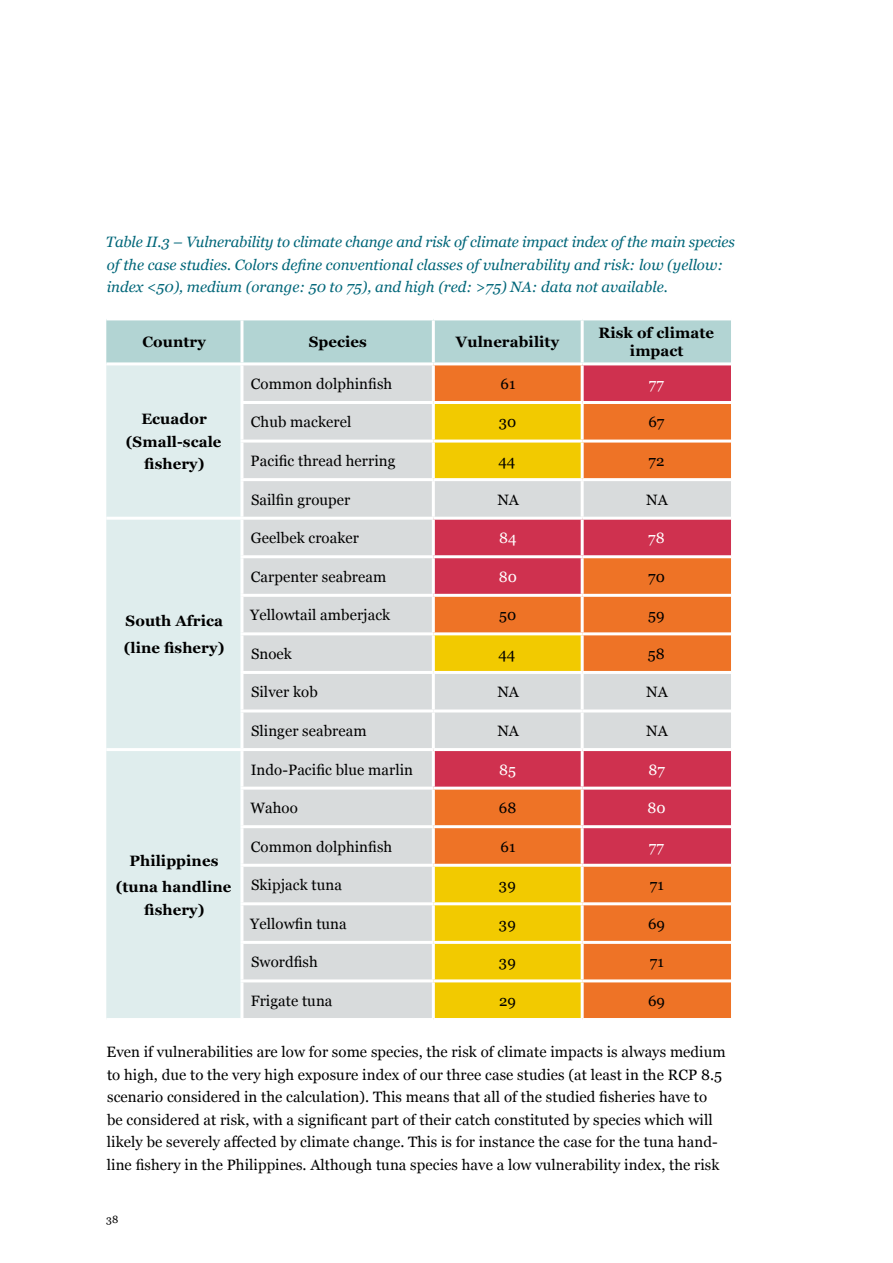
<style>
.page{position:relative;width:893px;height:1263px;background:#fff}
.page>*{position:absolute;margin:0;border:0;box-sizing:border-box;transform-origin:0 0}
.t1{font:15px/22.5px "Georgia";letter-spacing:.005em;color:#000}
.t2{font:italic 15px/22.5px "Georgia";color:#006679}
.t3{font:700 15px/22.5px "Georgia";letter-spacing:.005em;color:#000;text-align:center}
.t4{font:15px "Georgia";letter-spacing:.005em;color:#fff}
.t5{font:10.5px "Georgia";color:#000}
</style>
<div class="page">
<div style="left:106px;top:320px;width:625px;height:42px;background:#b2d4d3"></div>
<div style="left:106px;top:365px;width:134px;height:653px;background:#dfeded"></div>
<div style="left:243px;top:365px;width:189px;height:653px;background:#d8dbdc"></div>
<svg style="left:435px;top:365px;width:296px;height:653px;background:#eb813e"></svg>
<div style="left:582px;top:364px;width:149px;height:38px;background:#cf314f"></div>
<svg style="left:435px;top:404px;width:146px;height:614px;background:#eecc21"></svg>
<svg style="left:435px;top:520px;width:296px;height:344px;background:#dd765d"></svg>
<hr style="left:240px;top:320px;width:3px;height:42px;background:#fff">
<hr style="left:432px;top:320px;width:3px;height:42px;background:#fff">
<hr style="left:581px;top:320px;width:3px;height:42px;background:#fff">
<hr style="left:582px;top:362px;width:149px;height:3px;background:#fff">
<hr style="left:581px;top:365px;width:3px;height:36px;background:#fff">
<hr style="left:240px;top:401px;width:193px;height:3px;background:#fff">
<hr style="left:433px;top:401px;width:149px;height:3px;background:#fff">
<hr style="left:582px;top:401px;width:149px;height:3px;background:#fff">
<hr style="left:581px;top:404px;width:3px;height:36px;background:#fff">
<hr style="left:240px;top:440px;width:193px;height:3px;background:#fff">
<hr style="left:433px;top:440px;width:149px;height:3px;background:#fff">
<hr style="left:582px;top:440px;width:149px;height:3px;background:#fff">
<hr style="left:581px;top:443px;width:3px;height:35px;background:#fff">
<hr style="left:240px;top:478px;width:193px;height:3px;background:#fff">
<hr style="left:433px;top:478px;width:149px;height:3px;background:#fff">
<hr style="left:582px;top:478px;width:149px;height:3px;background:#fff">
<hr style="left:581px;top:481px;width:3px;height:36px;background:#fff">
<hr style="left:106px;top:517px;width:136px;height:3px;background:#fff">
<hr style="left:242px;top:517px;width:191px;height:3px;background:#fff">
<hr style="left:433px;top:517px;width:149px;height:3px;background:#fff">
<hr style="left:582px;top:517px;width:149px;height:3px;background:#fff">
<hr style="left:581px;top:520px;width:3px;height:35px;background:#fff">
<hr style="left:240px;top:555px;width:193px;height:3px;background:#fff">
<hr style="left:433px;top:555px;width:149px;height:3px;background:#fff">
<hr style="left:582px;top:555px;width:149px;height:3px;background:#fff">
<hr style="left:581px;top:558px;width:3px;height:36px;background:#fff">
<hr style="left:240px;top:594px;width:193px;height:3px;background:#fff">
<hr style="left:433px;top:594px;width:149px;height:3px;background:#fff">
<hr style="left:582px;top:594px;width:149px;height:3px;background:#fff">
<hr style="left:581px;top:597px;width:3px;height:35px;background:#fff">
<hr style="left:240px;top:632px;width:193px;height:3px;background:#fff">
<hr style="left:433px;top:632px;width:149px;height:3px;background:#fff">
<hr style="left:582px;top:632px;width:149px;height:3px;background:#fff">
<hr style="left:581px;top:635px;width:3px;height:36px;background:#fff">
<hr style="left:240px;top:671px;width:193px;height:3px;background:#fff">
<hr style="left:433px;top:671px;width:149px;height:3px;background:#fff">
<hr style="left:582px;top:671px;width:149px;height:3px;background:#fff">
<hr style="left:581px;top:674px;width:3px;height:35px;background:#fff">
<hr style="left:240px;top:709px;width:193px;height:3px;background:#fff">
<hr style="left:433px;top:709px;width:149px;height:3px;background:#fff">
<hr style="left:582px;top:709px;width:149px;height:3px;background:#fff">
<hr style="left:581px;top:712px;width:3px;height:36px;background:#fff">
<hr style="left:106px;top:748px;width:136px;height:3px;background:#fff">
<hr style="left:242px;top:748px;width:191px;height:3px;background:#fff">
<hr style="left:433px;top:748px;width:149px;height:3px;background:#fff">
<hr style="left:582px;top:748px;width:149px;height:3px;background:#fff">
<hr style="left:581px;top:751px;width:3px;height:36px;background:#fff">
<hr style="left:240px;top:787px;width:193px;height:3px;background:#fff">
<hr style="left:433px;top:787px;width:149px;height:3px;background:#fff">
<hr style="left:582px;top:787px;width:149px;height:3px;background:#fff">
<hr style="left:581px;top:790px;width:3px;height:35px;background:#fff">
<hr style="left:240px;top:825px;width:193px;height:3px;background:#fff">
<hr style="left:433px;top:825px;width:149px;height:3px;background:#fff">
<hr style="left:582px;top:825px;width:149px;height:3px;background:#fff">
<hr style="left:581px;top:828px;width:3px;height:36px;background:#fff">
<hr style="left:240px;top:864px;width:193px;height:3px;background:#fff">
<hr style="left:433px;top:864px;width:149px;height:3px;background:#fff">
<hr style="left:582px;top:864px;width:149px;height:3px;background:#fff">
<hr style="left:581px;top:867px;width:3px;height:35px;background:#fff">
<hr style="left:240px;top:902px;width:193px;height:3px;background:#fff">
<hr style="left:433px;top:902px;width:149px;height:3px;background:#fff">
<hr style="left:582px;top:902px;width:149px;height:3px;background:#fff">
<hr style="left:581px;top:905px;width:3px;height:36px;background:#fff">
<hr style="left:240px;top:941px;width:193px;height:3px;background:#fff">
<hr style="left:433px;top:941px;width:149px;height:3px;background:#fff">
<hr style="left:582px;top:941px;width:149px;height:3px;background:#fff">
<hr style="left:581px;top:944px;width:3px;height:35px;background:#fff">
<hr style="left:240px;top:979px;width:193px;height:3px;background:#fff">
<hr style="left:433px;top:979px;width:149px;height:3px;background:#fff">
<hr style="left:582px;top:979px;width:149px;height:3px;background:#fff">
<hr style="left:581px;top:982px;width:3px;height:36px;background:#fff">
<p class="t2" style="left:106px;top:230px;width:631px">Table II.3 – Vulnerability to climate change and risk of climate impact index of the main species of the case studies. Colors define conventional classes of vulnerability and risk: low (yellow: index &lt;50), medium (orange: 50 to 75), and high (red: &gt;75) NA: data not available.</p>
<p class="t3" style="left:142px;top:330px;width:65px">Country</p>
<p class="t3" style="left:309px;top:330px;width:60px">Species</p>
<p class="t3" style="left:456px;top:330px;width:105px">Vulnerability</p>
<p class="t3" style="left:598px;top:323px;width:117px;line-height:18px">Risk of climate impact</p>
<p class="t3" style="left:126px;top:407px;width:97px">Ecuador (Small-scale fishery)</p>
<p class="t3" style="left:124px;top:607px;width:102px;line-height:26.7px;text-align:left">South Africa (line fishery)</p>
<p class="t1" style="left:251px;top:372px;width:143px">Common dolphinfish</p>
<p class="t1" style="left:500px;top:372px;width:17px">61</p>
<p class="t4" style="left:649px;top:373px;width:17px">77</p>
<p class="t1" style="left:251px;top:410px;width:102px">Chub mackerel</p>
<p class="t1" style="left:499px;top:410px;width:19px">30</p>
<p class="t1" style="left:648px;top:410px;width:18px">67</p>
<p class="t1" style="left:251px;top:449px;width:146px">Pacific thread herring</p>
<p class="t1" style="left:498px;top:449px;width:19px">44</p>
<p class="t1" style="left:648px;top:449px;width:17px">72</p>
<p class="t1" style="left:251px;top:488px;width:101px">Sailfin grouper</p>
<p class="t1" style="left:497px;top:488px;width:23px">NA</p>
<p class="t1" style="left:646px;top:488px;width:23px">NA</p>
<p class="t1" style="left:251px;top:526px;width:110px">Geelbek croaker</p>
<p class="t4" style="left:499px;top:527px;width:19px">84</p>
<p class="t4" style="left:648px;top:527px;width:18px">78</p>
<p class="t1" style="left:251px;top:565px;width:137px">Carpenter seabream</p>
<p class="t4" style="left:499px;top:566px;width:20px">80</p>
<p class="t1" style="left:648px;top:565px;width:18px">70</p>
<p class="t1" style="left:250px;top:603px;width:142px">Yellowtail amberjack</p>
<p class="t1" style="left:499px;top:603px;width:19px">50</p>
<p class="t1" style="left:648px;top:603px;width:18px">59</p>
<p class="t1" style="left:251px;top:642px;width:42px">Snoek</p>
<p class="t1" style="left:498px;top:642px;width:19px">44</p>
<p class="t1" style="left:648px;top:642px;width:18px">58</p>
<p class="t1" style="left:251px;top:680px;width:68px">Silver kob</p>
<p class="t1" style="left:497px;top:680px;width:23px">NA</p>
<p class="t1" style="left:646px;top:680px;width:23px">NA</p>
<p class="t1" style="left:251px;top:719px;width:117px">Slinger seabream</p>
<p class="t1" style="left:497px;top:719px;width:23px">NA</p>
<p class="t1" style="left:646px;top:719px;width:23px">NA</p>
<p class="t1" style="left:251px;top:757px;width:164px">Indo-Pacific blue marlin</p>
<p class="t4" style="left:499px;top:758px;width:18px">85</p>
<p class="t4" style="left:648px;top:758px;width:18px">87</p>
<p class="t1" style="left:250px;top:796px;width:49px">Wahoo</p>
<p class="t1" style="left:499px;top:796px;width:19px">68</p>
<p class="t4" style="left:648px;top:797px;width:20px">80</p>
<p class="t1" style="left:251px;top:835px;width:143px">Common dolphinfish</p>
<p class="t1" style="left:500px;top:835px;width:17px">61</p>
<p class="t4" style="left:649px;top:835px;width:17px">77</p>
<p class="t1" style="left:251px;top:873px;width:92px">Skipjack tuna</p>
<p class="t1" style="left:499px;top:873px;width:18px">39</p>
<p class="t1" style="left:650px;top:873px;width:16px">71</p>
<p class="t1" style="left:250px;top:912px;width:98px">Yellowfin tuna</p>
<p class="t1" style="left:499px;top:912px;width:18px">39</p>
<p class="t1" style="left:648px;top:912px;width:19px">69</p>
<p class="t1" style="left:251px;top:950px;width:68px">Swordfish</p>
<p class="t1" style="left:499px;top:950px;width:18px">39</p>
<p class="t1" style="left:650px;top:950px;width:16px">71</p>
<p class="t1" style="left:251px;top:989px;width:83px">Frigate tuna</p>
<p class="t1" style="left:499px;top:989px;width:18px">29</p>
<p class="t1" style="left:648px;top:989px;width:19px">69</p>
<p class="t1" style="left:106px;top:1040px;width:621px">Even if vulnerabilities are low for some species, the risk of climate impacts is always medium to high, due to the very high exposure index of our three case studies (at least in the RCP 8.5 scenario considered in the calculation). This means that all of the studied fisheries have to be considered at risk, with a significant part of their catch constituted by species which will likely be severely affected by climate change. This is for instance the case for the tuna hand&shy;line fishery in the Philippines. Although tuna species have a low vulnerability index, the risk</p>
<p class="t3" style="left:116px;top:846px;width:117px;line-height:26.7px">Philippines (tuna handline</p>
<p class="t3" style="left:144px;top:898px;width:62px">fishery)</p>
<p class="t5" style="left:106px;top:1211px;width:14px">38</p>
</div>
